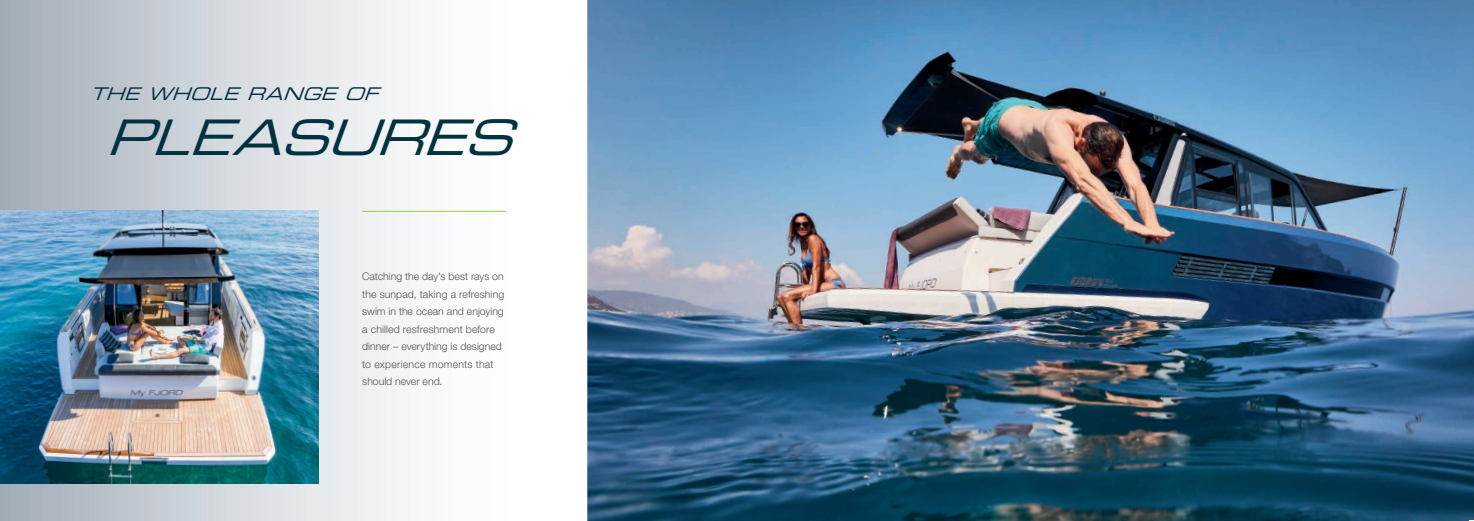
<style>
.page{position:relative;width:1474px;height:521px;background:#fff}
.page>*{position:absolute;margin:0;border:0;box-sizing:border-box;transform-origin:0 0}
.t1{font:italic 49px "Eurostile LT Std Ex 2";color:#00323f}
.t2{font:italic 17.5px "Eurostile LT Std Ex 2";color:#00323f}
.t3{font:300 10.5px/17.5px "Helvetica Neue LT Std";color:#4f5152}
</style>
<div class="page">
<svg style="left:0;top:0;width:506px;height:521px"></svg>
<img style="left:0;top:211px;width:318px;height:273px">
<img style="left:587px;top:0;width:886px;height:521px">
<hr style="left:362px;top:211px;width:144px;height:1px;background:#99ca3b">
<h2 class="t2" style="left:90px;top:81px;width:298px">THEWHOLERANGEOF</h2>
<h1 class="t1" style="left:106px;top:104px;width:431px">PLEASURES</h1>
<p class="t3" style="left:362px;top:267px;width:143px">Catching the day's best rays on the sunpad, taking a refreshing swim in the ocean and enjoying a chilled resfreshment before dinner – everything is designed to experience moments that should never end.</p>
</div>
